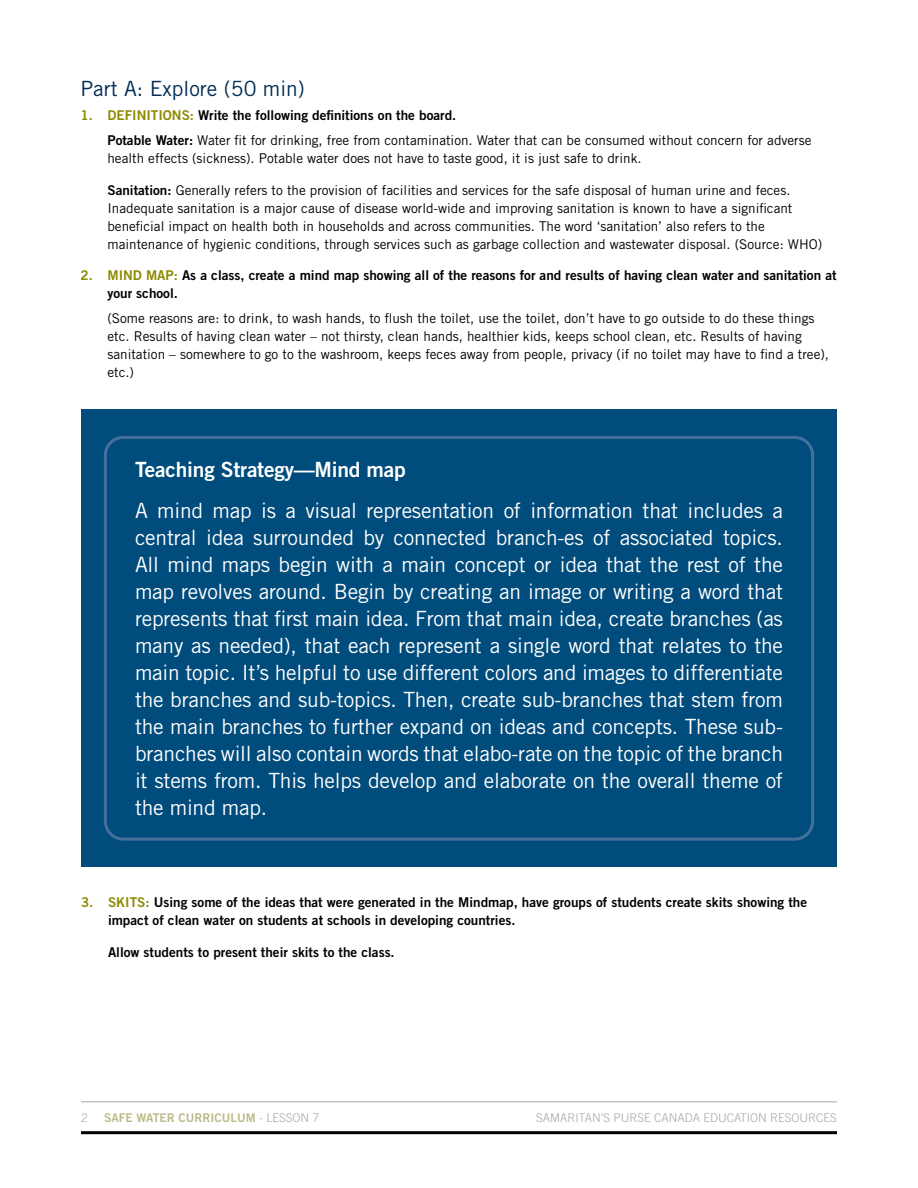
<style>
.page{position:relative;width:918px;height:1188px;background:#fff}
.page>*{position:absolute;margin:0;border:0;box-sizing:border-box;transform-origin:0 0}
.t1{font:21px/27px "Trade Gothic LT Std";letter-spacing:-.01em;color:#fff;text-align:justify}
.t2{font:21px "Trade Gothic LT Std Bd 2";letter-spacing:-.01em;color:#fff}
.t3{font:21px "Trade Gothic LT Std";color:#002d56}
.t4{font:13.5px/18px "Trade Gothic LT Std";color:#000}
.t5{font:13.5px/18px "Trade Gothic LT Std Bd 2";color:#000}
.t6{font:300 12px "Trade Gothic LT Std";color:#aaa8aa}
.t7{font:12px "Trade Gothic LT Std Bd 2";color:#beba8a}
.s1{color:#8d8b00}
.s2{font-family:"Trade Gothic LT Std Bd 2"}
.s3{font-family:"Trade Gothic LT Std";font-weight:300;color:#aaa8aa}
</style>
<div class="page">
<div style="left:81px;top:409px;width:756px;height:458px;background:#004c7c"></div>
<div style="left:104px;top:436px;width:710px;height:405px;border:3px solid #45709b;border-radius:18px"></div>
<hr style="left:81px;top:1131px;width:756px;height:3px;background:#000">
<hr style="left:81px;top:1102px;width:756px;height:1px;background:#aaa8aa">
<h1 class="t3" style="left:80px;top:75px;width:226px">Part A: Explore (50 min)</h1>
<p class="t5" style="left:80px;top:106px;width:377px"><span class="s1">1. DEFINITIONS:</span> Write the following definitions on the board.</p>
<p class="t4" style="left:107px;top:131px;width:706px"><span class="s2">Potable Water:</span> Water fit for drinking, free from contamination. Water that can be consumed without concern for adverse health effects (sickness). Potable water does not have to taste good, it is just safe to drink.</p>
<p class="t4" style="left:107px;top:181px;width:717px"><span class="s2">Sanitation:</span> Generally refers to the provision of facilities and services for the safe disposal of human urine and feces.<br>Inadequate sanitation is a major cause of disease world-wide and improving sanitation is known to have a significant beneficial impact on health both in households and across communities. The word ‘sanitation’ also refers to the maintenance of hygienic conditions, through services such as garbage collection and wastewater disposal. (Source: WHO)</p>
<p class="t5" style="left:107px;top:266px;width:731px;text-indent:-27px"><span class="s1">2. MIND MAP:</span> As a class, create a mind map showing all of the reasons for and results of having clean water and sanitation at your school.</p>
<p class="t4" style="left:107px;top:309px;width:723px">(Some reasons are: to drink, to wash hands, to flush the toilet, use the toilet, don’t have to go outside to do these things etc. Results of having clean water – not thirsty, clean hands, healthier kids, keeps school clean, etc. Results of having sanitation – somewhere to go to the washroom, keeps feces away from people, privacy (if no toilet may have to find a tree), etc.)</p>
<h1 class="t2" style="left:135px;top:457px;width:272px">Teaching Strategy—Mind map</h1>
<p class="t1" style="left:135px;top:496px;width:650px">A mind map is a visual representation of information that includes a central idea surrounded by connected branch-es of associated topics.<br>All mind maps begin with a main concept or idea that the rest of the map revolves around. Begin by creating an image or writing a word that represents that first main idea. From that main idea, create branches (as many as needed), that each represent a single word that relates to the main topic. It’s helpful to use different colors and images to differentiate the branches and sub-topics. Then, create sub-branches that stem from the main branches to further expand on ideas and concepts. These sub&shy;branches will also contain words that elabo-rate on the topic of the branch it stems from. This helps develop and elaborate on the overall theme of the mind map.</p>
<p class="t5" style="left:108px;top:893px;width:701px;text-indent:-27px"><span class="s1">3. SKITS:</span> Using some of the ideas that were generated in the Mindmap, have groups of students create skits showing the impact of clean water on students at schools in developing countries.</p>
<p class="t5" style="left:108px;top:943px;width:288px">Allow students to present their skits to the class.</p>
<p class="t6" style="left:81px;top:1110px;width:8px">2</p>
<p class="t6" style="left:536px;top:1110px;width:302px">SAMARITAN’S PURSE CANADA EDUCATION RESOURCES</p>
<p class="t7" style="left:104px;top:1110px;width:216px">SAFE WATER CURRICULUM <span class="s3">- LESSON 7</span></p>
</div>
